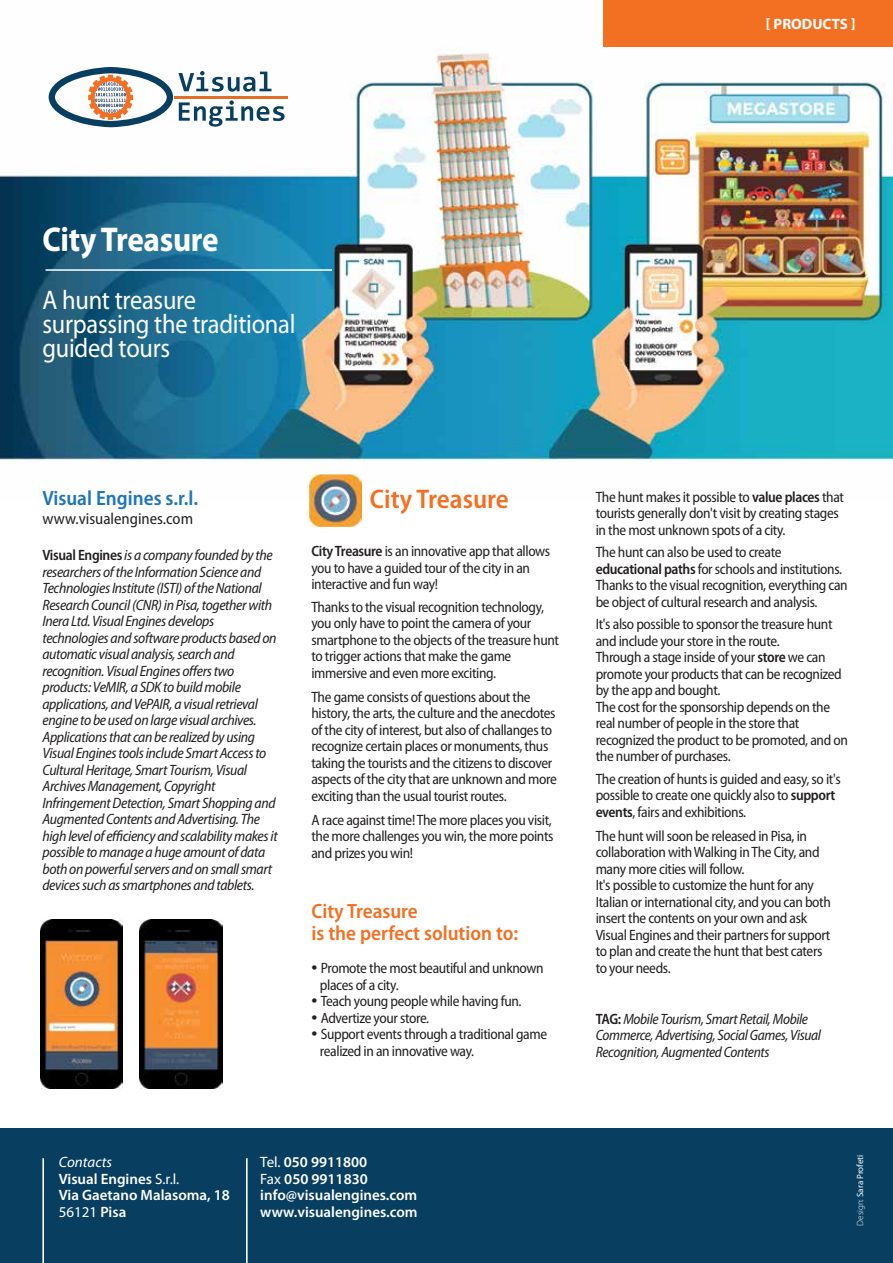
<style>
.page{position:relative;width:893px;height:1263px;background:#fff}
.page>*{position:absolute;margin:0;border:0;box-sizing:border-box;transform-origin:0 0}
.t1{font:700 34.5px "Myriad Pro";letter-spacing:-.01em;color:#fff;scale:.91 1}
.t2{font:27px/24px "Myriad Pro";letter-spacing:-.01em;color:#fff;scale:.91 1}
.t3{font:600 semi-condensed 27px "Myriad Pro";color:#f36f21}
.t4{font:600 semi-condensed 20.7px/22.5px "Myriad Pro";color:#f36f21}
.t5{font:600 semi-condensed 20.7px "Myriad Pro";color:#1c75bc}
.t6{font:semi-condensed 16.2px "Myriad Pro";color:#231f20}
.t7{font:semi-condensed 15px/16.5px "Myriad Pro";letter-spacing:-.025em;color:#231f20}
.t8{font:italic semi-condensed 15px/16.5px "Myriad Pro";letter-spacing:-.025em;color:#231f20}
.t9{font:600 15px/16.5px "Myriad Pro";color:#fff}
.t10{font:700 15px "Myriad Pro";color:#fff}
.t11{font:9px "Myriad Pro";color:#fff}
.s1{font-weight:600;font-style:normal}
.s2{font-weight:600}
.s3{font-stretch:normal;font-size:21px}
.s4{font-weight:400;font-style:italic}
.s5{font-weight:400}
.s6{font-weight:300}
</style>
<div class="page">
<img style="left:0;top:46px;width:893px;height:416px">
<div style="left:603px;top:0;width:290px;height:46px;background:#f36f21"></div>
<div style="left:0;top:1128px;width:893px;height:135px;background:#083f61"></div>
<hr style="left:174px;top:96px;width:114px;height:2px;background:#e36e25">
<svg style="left:49px;top:67px;width:236px;height:60px"></svg>
<hr style="left:42px;top:1158px;width:2px;height:105px;background:#fff">
<hr style="left:246px;top:1158px;width:2px;height:105px;background:#fff">
<hr style="left:46px;top:269px;width:286px;height:2px;background:#fff">
<img style="left:309px;top:474px;width:53px;height:52px">
<img style="left:40px;top:920px;width:83px;height:168px">
<img style="left:140px;top:920px;width:83px;height:168px">
<p class="t10" style="left:766px;top:14px;width:91px">[ PRODUCTS ]</p>
<h1 class="t1" style="left:42px;top:216px;width:195px">City Treasure</h1>
<h2 class="t2" style="left:42px;top:287px;width:280px">A hunt treasure surpassing the traditional guided tours</h2>
<h2 class="t3" style="left:370px;top:484px;width:140px">City Treasure</h2>
<h3 class="t5" style="left:42px;top:486px;width:157px">Visual Engines s.r.l.</h3>
<p class="t6" style="left:42px;top:510px;width:152px">www.visualengines.com</p>
<p class="t8" style="left:42px;top:547px;width:237px"><span class="s1">Visual Engines</span> is a company founded by the researchers of the Information Science and Technologies Institute (ISTI) of the National Research Council (CNR) in Pisa, together with Inera Ltd. Visual Engines develops technologies and software products based on automatic visual analysis, search and recognition. Visual Engines offers two products: VeMIR, a SDK to build mobile applications, and VePAIR, a visual retrieval engine to be used on large visual archives.<br>Applications that can be realized by using Visual Engines tools include Smart Access to Cultural Heritage, Smart Tourism, Visual Archives Management, Copyright Infringement Detection, Smart Shopping and Augmented Contents and Advertising. The high level of efficiency and scalability makes it possible to manage a huge amount of data both on powerful servers and on small smart devices such as smartphones and tablets.</p>
<p class="t7" style="left:311px;top:543px;width:240px"><span class="s2">City Treasure</span> is an innovative app that allows you to have a guided tour of the city in an interactive and fun way!</p>
<p class="t7" style="left:311px;top:599px;width:249px">Thanks to the visual recognition technology, you only have to point the camera of your smartphone to the objects of the treasure hunt to trigger actions that make the game immersive and even more exciting.</p>
<p class="t7" style="left:311px;top:689px;width:247px">The game consists of questions about the history, the arts, the culture and the anecdotes of the city of interest, but also of challanges to recognize certain places or monuments, thus taking the tourists and the citizens to discover aspects of the city that are unknown and more exciting than the usual tourist routes.</p>
<p class="t7" style="left:311px;top:812px;width:244px;text-align:justify">A race against time! The more places you visit, the more challenges you win, the more points and prizes you win!</p>
<h3 class="t4" style="left:311px;top:900px;width:208px">City Treasure<br>is the perfect solution to:</h3>
<p class="t7" style="left:320px;top:960px;width:225px;text-indent:-8px"><span class="s3">•</span> Promote the most beautiful and unknown places of a city.</p>
<p class="t7" style="left:311px;top:993px;width:212px"><span class="s3">•</span> Teach young people while having fun.</p>
<p class="t7" style="left:311px;top:1010px;width:119px"><span class="s3">•</span> Advertize your store.</p>
<p class="t7" style="left:320px;top:1026px;width:229px;text-indent:-8px"><span class="s3">•</span> Support events through a traditional game realized in an innovative way.</p>
<p class="t7" style="left:596px;top:489px;width:250px">The hunt makes it possible to <span class="s2">value places</span> that tourists generally don't visit by creating stages in the most unknown spots of a city.</p>
<p class="t7" style="left:596px;top:544px;width:254px">The hunt can also be used to create <span class="s2">educational paths</span> for schools and institutions.<br>Thanks to the visual recognition, everything can be object of cultural research and analysis.</p>
<p class="t7" style="left:596px;top:616px;width:254px">It's also possible to sponsor the treasure hunt and include your store in the route.<br>Through a stage inside of your <span class="s2">store</span> we can promote your products that can be recognized by the app and bought.<br>The cost for the sponsorship depends on the real number of people in the store that recognized the product to be promoted, and on the number of purchases.</p>
<p class="t7" style="left:596px;top:771px;width:247px">The creation of hunts is guided and easy, so it's possible to create one quickly also to <span class="s2">support events</span>, fairs and exhibitions.</p>
<p class="t7" style="left:596px;top:828px;width:237px">The hunt will soon be released in Pisa, in collaboration with Walking in The City, and many more cities will follow.<br>It's possible to customize the hunt for any Italian or international city, and you can both insert the contents on your own and ask Visual Engines and their partners for support to plan and create the hunt that best caters to your needs.</p>
<p class="t8" style="left:596px;top:1011px;width:227px"><span class="s1">TAG:</span> Mobile Tourism, Smart Retail, Mobile<br>Commerce, Advertising, Social Games, Visual<br>Recognition, Augmented Contents</p>
<p class="t9" style="left:59px;top:1153px;width:173px"><span class="s4">Contacts<br></span>Visual Engines <span class="s5">S.r.l.<br></span>Via Gaetano Malasoma, 18<br><span class="s5">56121</span> Pisa</p>
<p class="t9" style="left:260px;top:1153px;width:159px"><span class="s5">Tel.</span> 050 9911800<br><span class="s5">Fax</span> 050 9911830 info@visualengines.com www.visualengines.com</p>
<p class="t11" style="left:855px;top:1225px;width:73px;rotate:-90deg"><span class="s6">Design:</span> Sara Profeti</p>
</div>
